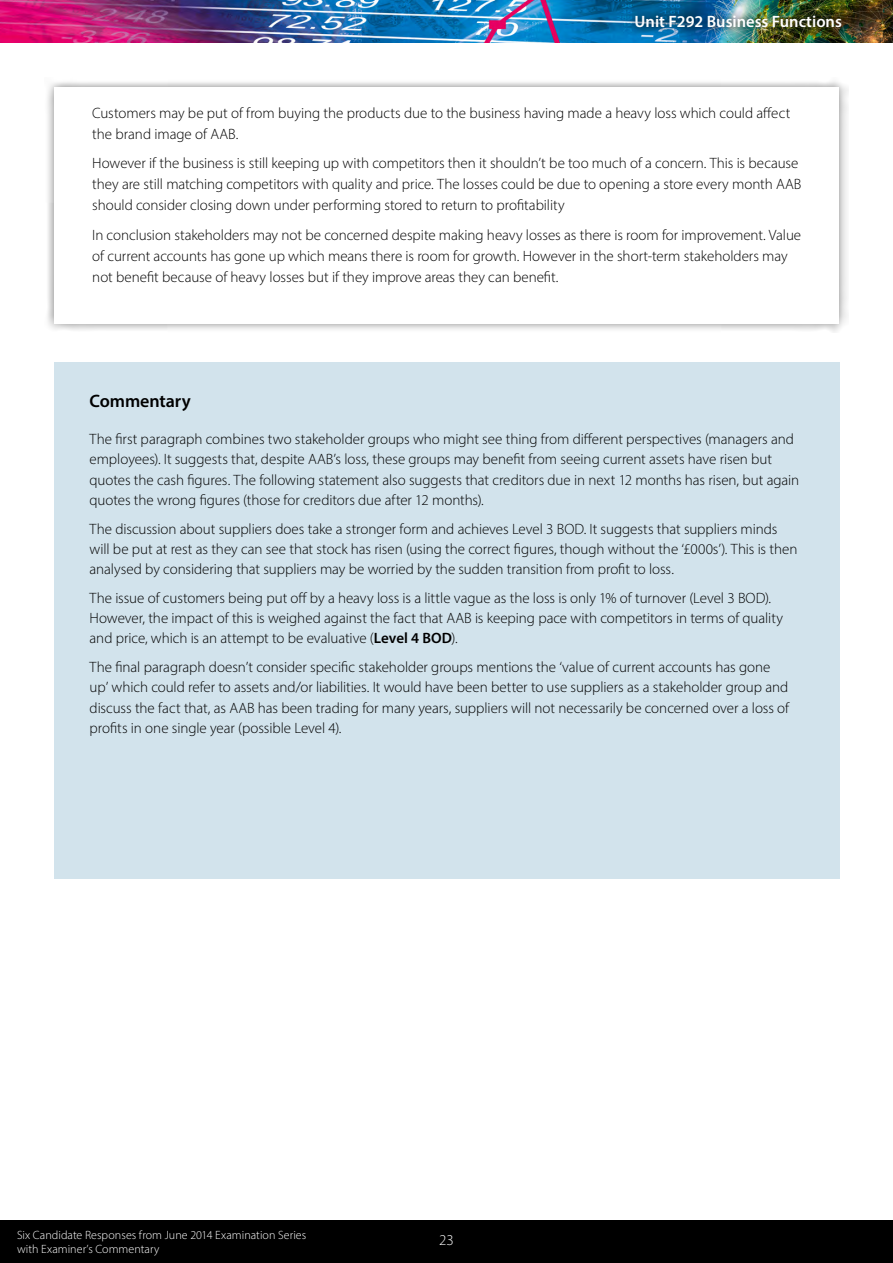
<style>
.page{position:relative;width:893px;height:1263px;background:#fff}
.page>*{position:absolute;margin:0;border:0;box-sizing:border-box;transform-origin:0 0}
.Question{font:600 18px "Myriad Pro";letter-spacing:-.005em;color:#000}
.t1{font:600 16.5px "Myriad Pro";color:#fff}
.Body{font:300 15px/20.2px "Myriad Pro";letter-spacing:-.005em;color:#000}
.t2{font:300 15px "Myriad Pro";color:#fff}
.t3{font:300 12px/14.4px "Myriad Pro";letter-spacing:.005em;color:#fff}
.s1{font-weight:600}
</style>
<div class="page">
<div style="left:0;top:1220px;width:893px;height:43px;background:#000"></div>
<img style="left:0;top:0;width:893px;height:43px">
<img style="left:626px;top:7px;width:225px;height:30px">
<div style="left:44px;top:78px;width:805px;height:255px;background:#000;opacity:.5"></div>
<div style="left:54px;top:87px;width:785px;height:236px;background:#fff"></div>
<div style="left:54px;top:362px;width:786px;height:517px;background:#d2e3ec"></div>
<p class="t1" style="left:635px;top:11px;width:209px">Unit F292 Business Functions</p>
<p class="Body" style="left:92px;top:102px;width:700px;line-height:21px">Customers may be put of from buying the products due to the business having made a heavy loss which could affect the brand image of AAB.</p>
<p class="Body" style="left:92px;top:152px;width:711px;line-height:21px">However if the business is still keeping up with competitors then it shouldn’t be too much of a concern. This is because they are still matching competitors with quality and price. The losses could be due to opening a store every month AAB should consider closing down under performing stored to return to profitability</p>
<p class="Body" style="left:92px;top:224px;width:710px;line-height:21px">In conclusion stakeholders may not be concerned despite making heavy losses as there is room for improvement. Value of current accounts has gone up which means there is room for growth. However in the short-term stakeholders may not benefit because of heavy losses but if they improve areas they can benefit.</p>
<p class="Question" style="left:90px;top:389px;width:103px">Commentary</p>
<p class="Body" style="left:90px;top:429px;width:711px">The first paragraph combines two stakeholder groups who might see thing from different perspectives (managers and employees). It suggests that, despite AAB’s loss, these groups may benefit from seeing current assets have risen but quotes the cash figures. The following statement also suggests that creditors due in next 12 months has risen, but again quotes the wrong figures (those for creditors due after 12 months).</p>
<p class="Body" style="left:90px;top:518px;width:709px">The discussion about suppliers does take a stronger form and achieves Level 3 BOD. It suggests that suppliers minds will be put at rest as they can see that stock has risen (using the correct figures, though without the ‘£000s’). This is then analysed by considering that suppliers may be worried by the sudden transition from profit to loss.</p>
<p class="Body" style="left:90px;top:588px;width:695px">The issue of customers being put off by a heavy loss is a little vague as the loss is only 1% of turnover (Level 3 BOD).<br>However, the impact of this is weighed against the fact that AAB is keeping pace with competitors in terms of quality and price, which is an attempt to be evaluative (<span class="s1">Level 4 BOD</span>).</p>
<p class="Body" style="left:90px;top:657px;width:701px">The final paragraph doesn’t consider specific stakeholder groups mentions the ‘value of current accounts has gone up’ which could refer to assets and/or liabilities. It would have been better to use suppliers as a stakeholder group and discuss the fact that, as AAB has been trading for many years, suppliers will not necessarily be concerned over a loss of profits in one single year (possible Level 4).</p>
<p class="t3" style="left:17px;top:1227px;width:291px">Six Candidate Responses from June 2014 Examination Series with Examiner’s Commentary</p>
<p class="t2" style="left:439px;top:1231px;width:16px">23</p>
</div>
